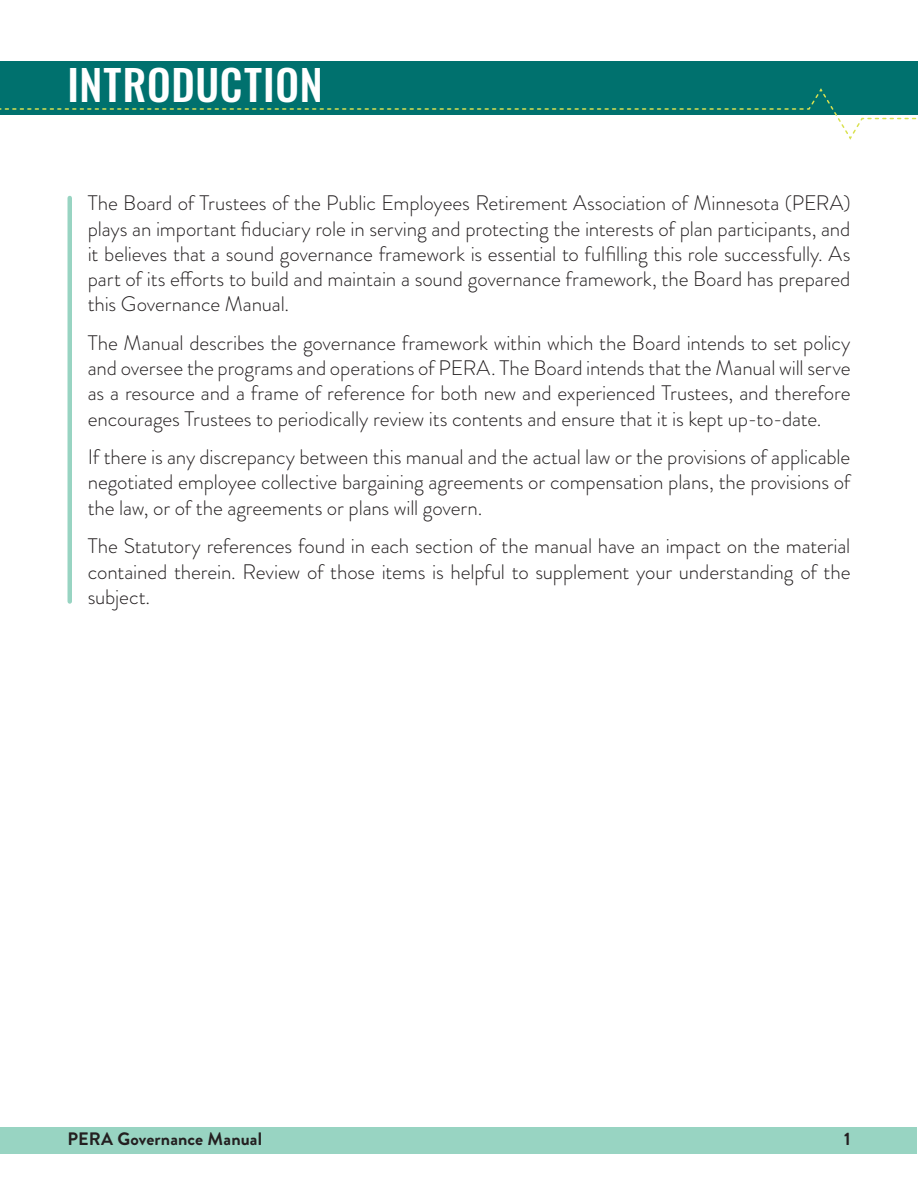
<style>
.page{position:relative;width:918px;height:1188px;background:#fff}
.page>*{position:absolute;margin:0;border:0;box-sizing:border-box;transform-origin:0 0}
.Chapter_Intro{font:500 42px "Oswald";letter-spacing:.015em;color:#fff}
.Paragraph{font:300 21px/25.2px "Brandon Grotesque";letter-spacing:-.01em;color:#231f20;text-align:justify}
.t1{font:700 18px "Brandon Grotesque";letter-spacing:.005em;color:#231f20}
</style>
<div class="page">
<div style="left:0;top:61px;width:918px;height:54px;background:#00716e"></div>
<div style="left:1px;top:1127px;width:916px;height:27px;background:#98d4c2"></div>
<svg style="left:0;top:88px;width:917px;height:52px"></svg>
<hr style="left:68px;top:198px;width:4px;height:404px;background:#98d4c2">
<h1 class="Chapter_Intro" style="left:68px;top:63px;width:257px">INTRODUCTION</h1>
<p class="Paragraph" style="left:88px;top:191px;width:764px">The Board of Trustees of the Public Employees Retirement Association of Minnesota (PERA) plays an important fiduciary role in serving and protecting the interests of plan participants, and it believes that a sound governance framework is essential to fulfilling this role successfully. As part of its efforts to build and maintain a sound governance framework, the Board has prepared this Governance Manual.</p>
<p class="Paragraph" style="left:88px;top:330px;width:764px">The Manual describes the governance framework within which the Board intends to set policy and oversee the programs and operations of PERA. The Board intends that the Manual will serve as a resource and a frame of reference for both new and experienced Trustees, and therefore encourages Trustees to periodically review its contents and ensure that it is kept up-to-date.</p>
<p class="Paragraph" style="left:88px;top:445px;width:764px">If there is any discrepancy between this manual and the actual law or the provisions of applicable negotiated employee collective bargaining agreements or compensation plans, the provisions of the law, or of the agreements or plans will govern.</p>
<p class="Paragraph" style="left:88px;top:534px;width:764px">The Statutory references found in each section of the manual have an impact on the material contained therein. Review of those items is helpful to supplement your understanding of the subject.</p>
<p class="t1" style="left:68px;top:1126px;width:196px">PERA Governance Manual</p>
<p class="t1" style="left:844px;top:1126px;width:8px">1</p>
</div>
